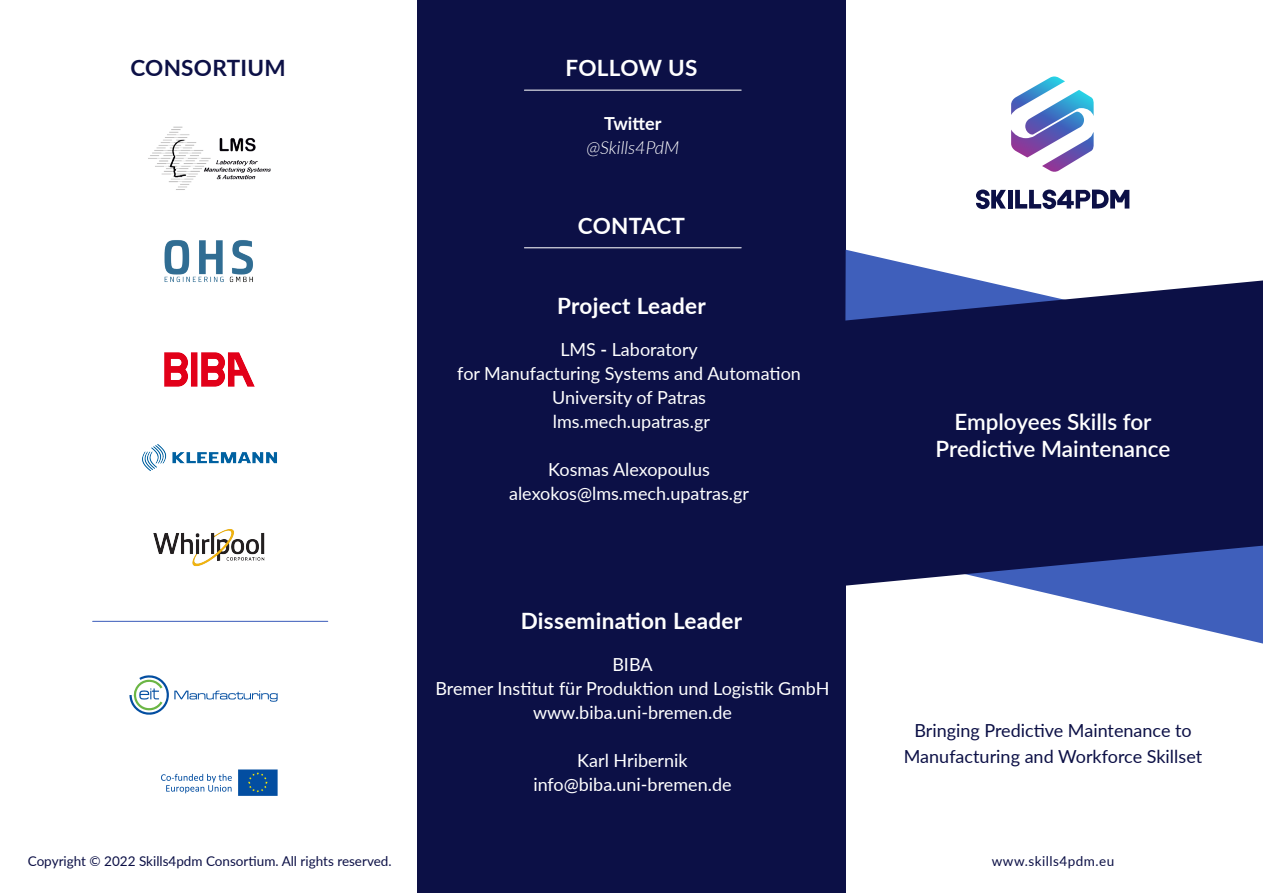
<style>
.page{position:relative;width:1263px;height:893px;background:#fff}
.page>*{position:absolute;margin:0;border:0;box-sizing:border-box;transform-origin:0 0}
.t1{font:700 22.5px "Lato";letter-spacing:.015em;color:#fff}
.t2{font:600 22.5px/27px "Lato";color:#fff;text-align:center}
.t3{font:700 22.5px "Lato";letter-spacing:.015em;color:#0c1046}
.t4{font:18px/24px "Lato";color:#fff;text-align:center}
.t5{font:18px/25.5px "Lato";color:#0c1046;text-align:center}
.t6{font:italic 300 18px "Lato";color:#fff}
.t7{font:700 18px "Lato";color:#fff}
.t8{font:13.5px "Lato";color:#0c1046}
.t9{font:13.5px "Lato";letter-spacing:.035em;color:#0c1046}
.s1{font-weight:700}
</style>
<div class="page">
<div style="left:417px;top:0;width:428px;height:893px;background:#0c1046"></div>
<svg style="left:845px;top:250px;width:418px;height:394px"></svg>
<svg style="left:845px;top:280px;width:418px;height:306px;background:#181f57"></svg>
<svg style="left:1011px;top:76px;width:83px;height:96px"></svg>
<svg style="left:976px;top:190px;width:30px;height:19px"></svg>
<div style="left:1008px;top:190px;width:5px;height:19px;background:#0c1046"></div>
<svg style="left:1015px;top:190px;width:114px;height:19px"></svg>
<hr style="left:524px;top:247px;width:217px;height:1px;background:#fff">
<hr style="left:524px;top:90px;width:217px;height:1px;background:#fff">
<img style="left:164px;top:352px;width:91px;height:35px">
<img style="left:164px;top:240px;width:89px;height:43px">
<img style="left:148px;top:126px;width:123px;height:64px">
<img style="left:142px;top:444px;width:135px;height:27px">
<img style="left:153px;top:529px;width:112px;height:38px">
<hr style="left:93px;top:621px;width:235px;height:1px;background:#3f5fbb">
<svg style="left:161px;top:774px;width:71px;height:19px"></svg>
<svg style="left:238px;top:769px;width:40px;height:27px"></svg>
<svg style="left:129px;top:675px;width:149px;height:40px"></svg>
<p class="t3" style="left:130px;top:52px;width:157px">CONSORTIUM</p>
<p class="t1" style="left:566px;top:52px;width:133px">FOLLOW US</p>
<p class="t7" style="left:604px;top:110px;width:59px">Twitter</p>
<p class="t6" style="left:586px;top:135px;width:94px">@Skills4PdM</p>
<p class="t1" style="left:578px;top:210px;width:109px">CONTACT</p>
<p class="t1" style="left:557px;top:290px;width:150px">Project Leader</p>
<p class="t4" style="left:457px;top:337px;width:345px">LMS <span class="s1">-</span> Laboratory<br>for Manufacturing Systems and Automation<br>University of Patras<br>lms.mech.upatras.gr</p>
<p class="t4" style="left:509px;top:457px;width:241px">Kosmas Alexopoulus alexokos@lms.mech.upatras.gr</p>
<p class="t1" style="left:521px;top:604px;width:223px">Dissemination Leader</p>
<p class="t4" style="left:435px;top:651px;width:396px">BIBA<br>Bremer Institut für Produktion und Logistik GmbH www.biba.uni-bremen.de</p>
<p class="t4" style="left:533px;top:747px;width:200px">Karl Hribernik info@biba.uni-bremen.de</p>
<p class="t2" style="left:935px;top:408px;width:236px">Employees Skills for<br>Predictive Maintenance</p>
<p class="t5" style="left:904px;top:717px;width:300px">Bringing Predictive Maintenance to<br>Manufacturing and Workforce Skillset</p>
<p class="t8" style="left:28px;top:851px;width:365px">Copyright © 2022 Skills4pdm Consortium. All rights reserved.</p>
<p class="t9" style="left:992px;top:851px;width:124px">www.skills4pdm.eu</p>
</div>
